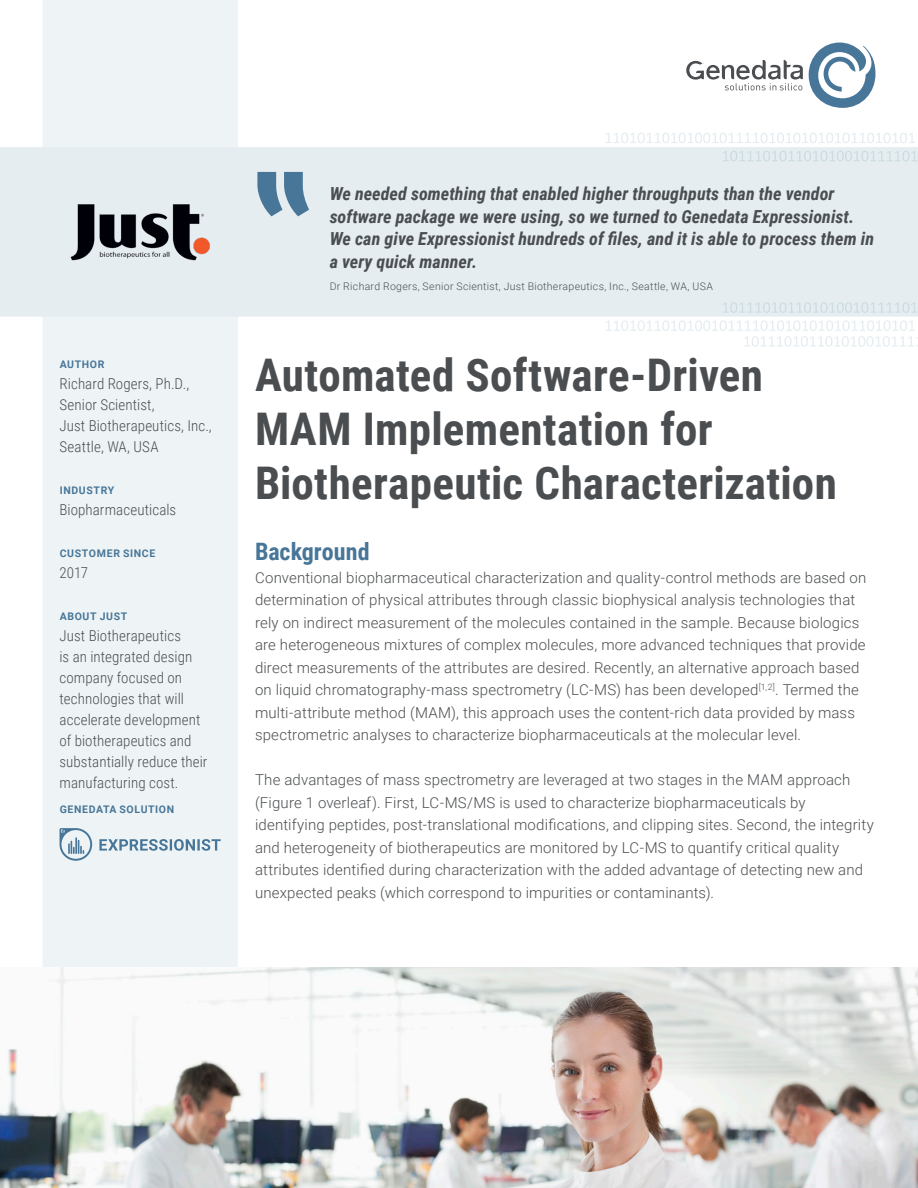
<style>
.page{position:relative;width:918px;height:1188px;background:#fff}
.page>*{position:absolute;margin:0;border:0;box-sizing:border-box;transform-origin:0 0}
._01_AppNote_CaseStud{font:700 45px/54px "Roboto Condensed";letter-spacing:.005em;color:#4b4e51}
._03_Subline_H2{font:700 24px "Roboto Condensed";color:#487698}
.Case_Study_Cover_Quo{font:italic 700 18px/22.5px "Roboto Condensed";color:#4b4e51}
._04_Running_TXT{font:300 15px/22.5px "Roboto";letter-spacing:.01em;color:#4b4e51}
._02_blue_box_running{font:300 15px/21px "Roboto Condensed";letter-spacing:.005em;color:#4b4e51}
.Case_Study_Cover_Quo-2{font:300 10.5px "Roboto";letter-spacing:.03em;color:#4b4e51}
._01_blue_box_H1{font:700 10.5px "Roboto";letter-spacing:.065em;color:#487698}
</style>
<div class="page">
<div style="left:43px;top:0;width:195px;height:967px;background:#eef4f6"></div>
<svg style="left:809px;top:43px;width:67px;height:65px"></svg>
<svg style="left:686px;top:60px;width:117px;height:30px"></svg>
<div style="left:0;top:147px;width:918px;height:170px;background:#e5edf1"></div>
<svg style="left:257px;top:172px;width:52px;height:44px;background:#7e9fb7"></svg>
<img style="left:67px;top:194px;width:146px;height:76px">
<img style="left:0;top:967px;width:918px;height:221px">
<svg style="left:60px;top:828px;width:161px;height:33px;background:#cedbe3"></svg>
<svg style="left:723px;top:151px;width:194px;height:10px;background:#dde7ec"></svg>
<svg style="left:606px;top:133px;width:309px;height:10px"></svg>
<svg style="left:606px;top:320px;width:312px;height:27px"></svg>
<svg style="left:723px;top:302px;width:194px;height:11px;background:#dde7ec"></svg>
<p class="_01_blue_box_H1" style="left:60px;top:357px;width:46px">AUTHOR</p>
<p class="_02_blue_box_running" style="left:60px;top:373px;width:154px">Richard Rogers, Ph.D.,<br>Senior Scientist,<br>Just Biotherapeutics, Inc.,<br>Seattle, WA, USA</p>
<p class="_01_blue_box_H1" style="left:60px;top:483px;width:56px">INDUSTRY</p>
<p class="_02_blue_box_running" style="left:60px;top:499px;width:118px">Biopharmaceuticals</p>
<p class="_01_blue_box_H1" style="left:60px;top:546px;width:97px">CUSTOMER SINCE</p>
<p class="_02_blue_box_running" style="left:60px;top:562px;width:30px">2017</p>
<p class="_01_blue_box_H1" style="left:60px;top:609px;width:69px">ABOUT JUST</p>
<p class="_02_blue_box_running" style="left:60px;top:625px;width:149px">Just Biotherapeutics<br>is an integrated design company focused on technologies that will accelerate development of biotherapeutics and substantially reduce their manufacturing cost.</p>
<p class="_01_blue_box_H1" style="left:60px;top:802px;width:116px">GENEDATA SOLUTION</p>
<p class="Case_Study_Cover_Quo" style="left:330px;top:182px;width:546px">We needed something that enabled higher throughputs than the vendor software package we were using, so we turned to Genedata Expressionist.<br>We can give Expressionist hundreds of files, and it is able to process them in a very quick manner.</p>
<p class="Case_Study_Cover_Quo-2" style="left:330px;top:279px;width:385px">Dr Richard Rogers, Senior Scientist, Just Biotherapeutics, Inc., Seattle, WA, USA</p>
<p class="_01_AppNote_CaseStud" style="left:255px;top:347px;width:583px">Automated Software-Driven<br>MAM Implementation for<br>Biotherapeutic Characterization</p>
<p class="_03_Subline_H2" style="left:255px;top:535px;width:116px">Background</p>
<p class="_04_Running_TXT" style="left:255px;top:565px;width:613px">Conventional biopharmaceutical characterization and quality-control methods are based on determination of physical attributes through classic biophysical analysis technologies that rely on indirect measurement of the molecules contained in the sample. Because biologics are heterogeneous mixtures of complex molecules, more advanced techniques that provide direct measurements of the attributes are desired. Recently, an alternative approach based on liquid chromatography-mass spectrometry (LC-MS) has been developed<sup>[1,2]</sup>. Termed the multi-attribute method (MAM), this approach uses the content-rich data provided by mass spectrometric analyses to characterize biopharmaceuticals at the molecular level.</p>
<p class="_04_Running_TXT" style="left:255px;top:768px;width:621px">The advantages of mass spectrometry are leveraged at two stages in the MAM approach (Figure 1 overleaf). First, LC-MS/MS is used to characterize biopharmaceuticals by identifying peptides, post-translational modifications, and clipping sites. Second, the integrity and heterogeneity of biotherapeutics are monitored by LC-MS to quantify critical quality attributes identified during characterization with the added advantage of detecting new and unexpected peaks (which correspond to impurities or contaminants).</p>
</div>
